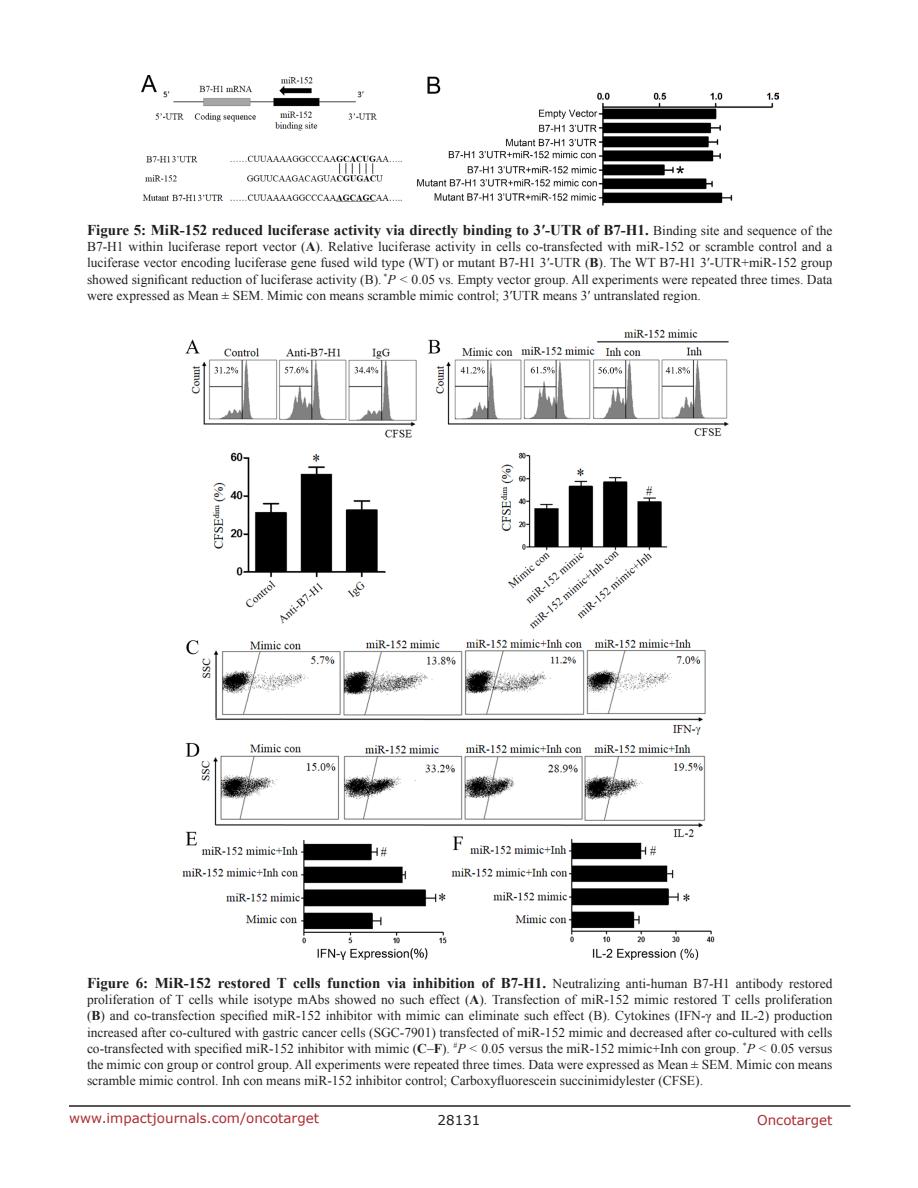
<style>
.page{position:relative;width:918px;height:1188px;background:#fff}
.page>*{position:absolute;margin:0;border:0;box-sizing:border-box;transform-origin:0 0}
.FigureText{font:700 15px "Times New Roman";color:#231f20}
.FigureText-2{font:13.5px/16.2px "Times New Roman";color:#231f20;text-align:justify}
.t1{font:13.5px "Verdana";color:#ac2b31}
.t2{font:13.5px "Verdana";color:#231f20}
.s1{font-weight:400;font-size:13.5px}
.s2{font-weight:700}
.s3{font-style:italic}
</style>
<div class="page">
<hr style="left:69px;top:1105px;width:781px;height:2px;background:#231f20">
<img style="left:141px;top:76px;width:637px;height:129px">
<img style="left:182px;top:329px;width:546px;height:631px">
<p class="FigureText" style="left:87px;top:220px;width:747px">Figure 5: MiR-152 reduced luciferase activity via directly binding to 3′-UTR of B7-H1. <span class="s1">Binding site and sequence of the</span></p>
<p class="FigureText-2" style="left:87px;top:238px;width:747px">B7-H1 within luciferase report vector (<span class="s2">A</span>). Relative luciferase activity in cells co-transfected with miR-152 or scramble control and a luciferase vector encoding luciferase gene fused wild type (WT) or mutant B7-H1 3′-UTR (<span class="s2">B</span>). The WT B7-H1 3′-UTR+miR-152 group showed significant reduction of luciferase activity (B). <sup>*</sup><span class="s3">P &lt;</span> 0.05 vs. Empty vector group. All experiments were repeated three times. Data were expressed as Mean ± SEM. Mimic con means scramble mimic control; 3′UTR means 3′ untranslated region.</p>
<p class="FigureText" style="left:87px;top:973px;width:747px">Figure 6: MiR-152 restored T cells function via inhibition of B7-H1. <span class="s1">Neutralizing anti-human B7-H1 antibody restored</span></p>
<p class="FigureText-2" style="left:87px;top:991px;width:747px">proliferation of T cells while isotype mAbs showed no such effect (<span class="s2">A</span>). Transfection of miR-152 mimic restored T cells proliferation (<span class="s2">B</span>) and co-transfection specified miR-152 inhibitor with mimic can eliminate such effect (B). Cytokines (IFN-γ and IL-2) production increased after co-cultured with gastric cancer cells (SGC-7901) transfected of miR-152 mimic and decreased after co-cultured with cells co-transfected with specified miR-152 inhibitor with mimic (<span class="s2">C</span>–<span class="s2">F</span>). <sup>#</sup><span class="s3">P &lt;</span> 0.05 versus the miR-152 mimic+Inh con group. <sup>*</sup><span class="s3">P &lt;</span> 0.05 versus the mimic con group or control group. All experiments were repeated three times. Data were expressed as Mean ± SEM. Mimic con means scramble mimic control. Inh con means miR-152 inhibitor control; Carboxyfluorescein succinimidylester (CFSE).</p>
<p class="t1" style="left:69px;top:1109px;width:252px">www.impactjournals.com/oncotarget</p>
<p class="t2" style="left:438px;top:1111px;width:44px">28131</p>
<p class="t1" style="left:757px;top:1111px;width:77px">Oncotarget</p>
</div>
